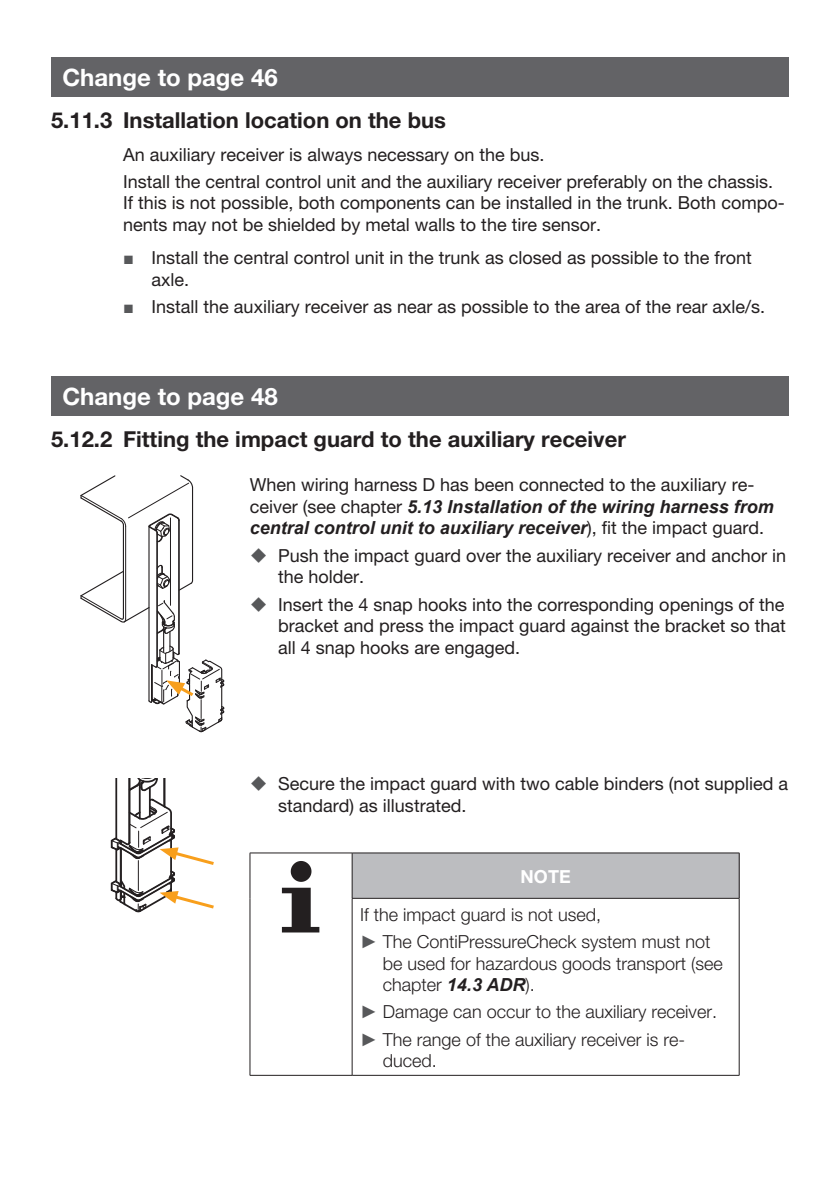
<style>
.page{position:relative;width:840px;height:1191px;background:#fff}
.page>*{position:absolute;margin:0;border:0;box-sizing:border-box;transform-origin:0 0}
.t1{font:700 24px "Helvetica Neue CELT";color:#fff}
.t2{font:700 22px "Helvetica Neue CELT";color:#231f20}
.t3{font:18px/21.6px "Helvetica Neue CELT";color:#231f20}
.t4{font:300 18px/27.2px "Helvetica Neue CELT";color:#231f20}
.t5{font:italic 700 18px/21.6px "Arial";color:#231f20}
.t6{font:700 18px "Helvetica Neue CELT";color:#fff}
.s1{font-family:"Arial";color:#57585a}
.s2{font-family:"Helvetica Neue CELT";font-weight:400;font-style:normal}
.s3{font-family:"Arial";font-weight:400;color:#57585a}
.s4{font-family:"Arial";font-weight:700;font-style:italic}
</style>
<div class="page">
<div style="left:51px;top:376px;width:737px;height:40px;background:#636366"></div>
<div style="left:352px;top:853px;width:386px;height:45px;background:#bcbdc0"></div>
<hr style="left:249px;top:1075px;width:103px;height:1px;background:#231f20">
<hr style="left:249px;top:852px;width:103px;height:1px;background:#231f20">
<hr style="left:249px;top:853px;width:1px;height:45px;background:#231f20">
<hr style="left:249px;top:898px;width:1px;height:177px;background:#231f20">
<hr style="left:351px;top:898px;width:1px;height:177px;background:#231f20">
<hr style="left:738px;top:898px;width:1px;height:177px;background:#231f20">
<hr style="left:352px;top:1075px;width:387px;height:1px;background:#231f20">
<hr style="left:352px;top:852px;width:387px;height:1px;background:#231f20">
<hr style="left:351px;top:853px;width:1px;height:45px;background:#231f20">
<hr style="left:738px;top:853px;width:1px;height:45px;background:#231f20">
<hr style="left:351px;top:898px;width:388px;height:1px;background:#231f20">
<svg style="left:282px;top:861px;width:37px;height:71px"></svg>
<hr style="left:125px;top:526px;width:1px;height:93px;background:#231f20">
<hr style="left:123px;top:525px;width:1px;height:92px;background:#231f20">
<hr style="left:192px;top:488px;width:1px;height:92px;background:#231f20">
<hr style="left:156px;top:533px;width:1px;height:133px;background:#231f20">
<hr style="left:157px;top:533px;width:1px;height:133px;background:#231f20">
<hr style="left:148px;top:526px;width:1px;height:175px;background:#231f20">
<hr style="left:178px;top:520px;width:2px;height:133px;background:#231f20">
<svg style="left:80px;top:475px;width:113px;height:68px"></svg>
<hr style="left:170px;top:518px;width:1px;height:87px;background:#231f20">
<svg style="left:80px;top:564px;width:144px;height:169px"></svg>
<svg style="left:110px;top:779px;width:104px;height:134px"></svg>
<div style="left:51px;top:57px;width:737px;height:39px;background:#636366"></div>
<h1 class="t1" style="left:62px;top:62px;width:217px">Change to page 46</h1>
<p class="t2" style="left:51px;top:106px;width:396px">5.11.3 Installation location on the bus</p>
<p class="t3" style="left:123px;top:141px;width:651px;line-height:27.2px">An auxiliary receiver is always necessary on the bus.<br>Install the central control unit and the auxiliary receiver preferably on the chassis.</p>
<p class="t3" style="left:123px;top:192px;width:662px">If this is not possible, both components can be installed in the trunk. Both compo&shy;nents may not be shielded by metal walls to the tire sensor.</p>
<p class="t3" style="left:151px;top:247px;width:601px;text-indent:-28px"><span class="s1">■</span> Install the central control unit in the trunk as closed as possible to the front axle.</p>
<p class="t3" style="left:123px;top:296px;width:643px"><span class="s1">■</span> Install the auxiliary receiver as near as possible to the area of the rear axle/s.</p>
<h1 class="t1" style="left:62px;top:382px;width:217px">Change to page 48</h1>
<p class="t2" style="left:51px;top:425px;width:576px">5.12.2 Fitting the impact guard to the auxiliary receiver</p>
<p class="t3" style="left:249px;top:474px;width:506px">When wiring harness D has been connected to the auxiliary re-</p>
<p class="t5" style="left:249px;top:496px;width:525px"><span class="s2">ceiver (see chapter</span> 5.13 Installation of the wiring harness from central control unit to auxiliary receiver<span class="s2">), fit the impact guard.</span></p>
<p class="t3" style="left:278px;top:544px;width:509px">Push the impact guard over the auxiliary receiver and anchor in the holder.</p>
<p class="t3" style="left:278px;top:593px;width:509px;text-align:justify">Insert the 4 snap hooks into the corresponding openings of the bracket and press the impact guard against the bracket so that all 4 snap hooks are engaged.</p>
<p class="t3" style="left:278px;top:773px;width:511px">Secure the impact guard with two cable binders (not supplied a standard) as illustrated.</p>
<p class="t6" style="left:520px;top:865px;width:52px">NOTE</p>
<p class="t4" style="left:360px;top:900px;width:352px">If the impact guard is not used,<br><span class="s3">►</span> The ContiPressureCheck system must not</p>
<p class="t4" style="left:382px;top:952px;width:341px;line-height:21.6px">be used for hazardous goods transport (see chapter <span class="s4">14.3 ADR</span>).</p>
<p class="t4" style="left:360px;top:998px;width:358px"><span class="s3">►</span> Damage can occur to the auxiliary receiver. <span class="s3">►</span> The range of the auxiliary receiver is re-</p>
<p class="t4" style="left:382px;top:1047px;width:56px">duced.</p>
</div>
